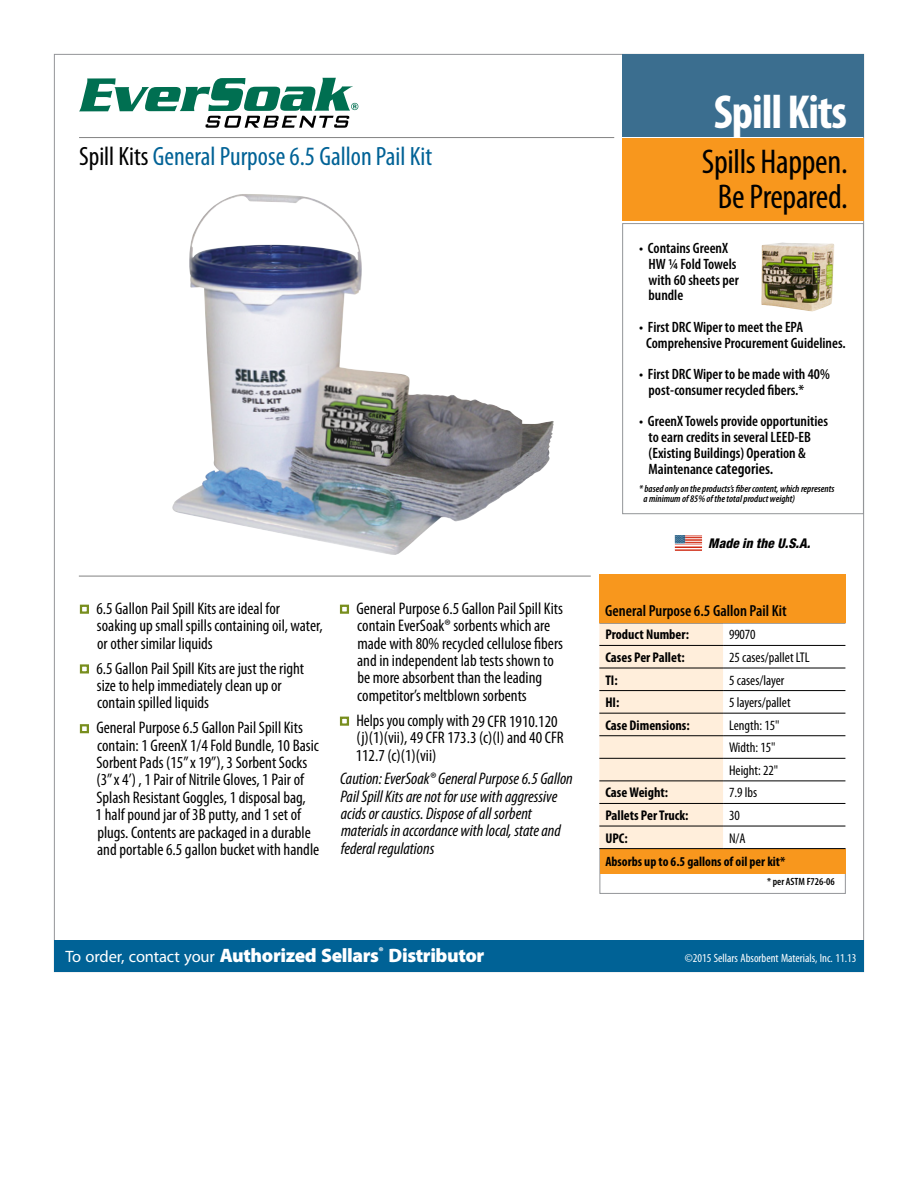
<style>
.page{position:relative;width:918px;height:1188px;background:#fff}
.page>*{position:absolute;margin:0;border:0;box-sizing:border-box;transform-origin:0 0}
.t1{font:700 condensed 48px "Myriad Pro";letter-spacing:-.025em;color:#fff}
.t2{font:condensed 34.5px/34.5px "Myriad Pro";letter-spacing:-.01em;color:#000;text-align:center}
.t3{font:condensed 26.55px "Myriad Pro";color:#006296}
.t4{font:900 19.5px "Myriad Pro";letter-spacing:-.02em;color:#fff}
.t5{font:condensed 16.8px/17.4px "Myriad Pro";color:#000}
.t6{font:italic condensed 16.8px/17.4px "Myriad Pro";color:#000}
.t7{font:600 condensed 16.05px "Myriad Pro";color:#000}
.t8{font:600 condensed 15px/15.8px "Myriad Pro";color:#000}
.t9{font:condensed 14.1px/22.5px "Myriad Pro";color:#000}
.t10{font:700 condensed 14.1px "Myriad Pro";color:#000}
.t11{font:700 condensed 13.5px "Myriad Pro";color:#000}
.t12{font:italic 800 condensed 13.35px "Helvetica Neue";color:#000}
.t13{font:condensed 12px "Myriad Pro";color:#fff}
.t14{font:600 condensed 10.5px "Myriad Pro";color:#000}
.t15{font:italic 600 condensed 10.2px/10.5px "Myriad Pro";color:#000}
.s1{color:#000}
.s2{font-size:16.05px}
.s3{font-weight:400;font-size:16.5px}
</style>
<div class="page">
<div style="left:622px;top:54px;width:241px;height:82px;background:#3b6e8f"></div>
<div style="left:622px;top:139px;width:242px;height:82px;background:#f8971d"></div>
<hr style="left:79px;top:137px;width:535px;height:1px;background:#000">
<div style="left:600px;top:849px;width:246px;height:45px;border:1px solid #939598"></div>
<div style="left:600px;top:849px;width:246px;height:24px;background:#f8971d"></div>
<img style="left:172px;top:194px;width:382px;height:361px">
<div style="left:599px;top:624px;width:124px;height:224px;background:#ffeedb"></div>
<hr style="left:599px;top:623px;width:124px;height:1px;background:#000">
<hr style="left:723px;top:623px;width:122px;height:1px;background:#000">
<hr style="left:599px;top:645px;width:124px;height:1px;background:#000">
<hr style="left:723px;top:645px;width:122px;height:1px;background:#000">
<hr style="left:599px;top:668px;width:124px;height:1px;background:#000">
<hr style="left:723px;top:668px;width:122px;height:1px;background:#000">
<hr style="left:599px;top:690px;width:124px;height:1px;background:#000">
<hr style="left:723px;top:690px;width:122px;height:1px;background:#000">
<hr style="left:599px;top:713px;width:124px;height:1px;background:#000">
<hr style="left:723px;top:713px;width:122px;height:1px;background:#000">
<hr style="left:599px;top:735px;width:124px;height:1px;background:#000">
<hr style="left:723px;top:735px;width:122px;height:1px;background:#000">
<hr style="left:599px;top:758px;width:124px;height:1px;background:#000">
<hr style="left:723px;top:758px;width:122px;height:1px;background:#000">
<hr style="left:599px;top:781px;width:124px;height:1px;background:#000">
<hr style="left:723px;top:781px;width:122px;height:1px;background:#000">
<hr style="left:599px;top:803px;width:124px;height:1px;background:#000">
<hr style="left:723px;top:803px;width:122px;height:1px;background:#000">
<hr style="left:599px;top:826px;width:124px;height:1px;background:#000">
<hr style="left:723px;top:826px;width:122px;height:1px;background:#000">
<hr style="left:599px;top:848px;width:124px;height:1px;background:#000">
<hr style="left:723px;top:848px;width:122px;height:1px;background:#000">
<div style="left:599px;top:575px;width:246px;height:48px;background:#f8971d"></div>
<hr style="left:79px;top:576px;width:512px;height:1px;background:#000">
<div style="left:80px;top:605px;width:9px;height:9px;border:2px solid #788e1e"></div>
<div style="left:80px;top:664px;width:9px;height:10px;border:2px solid #788e1e"></div>
<div style="left:80px;top:724px;width:9px;height:9px;border:2px solid #788e1e"></div>
<div style="left:340px;top:605px;width:9px;height:9px;border:2px solid #788e1e"></div>
<div style="left:340px;top:717px;width:9px;height:9px;border:2px solid #788e1e"></div>
<svg style="left:674px;top:535px;width:29px;height:16px"></svg>
<div style="left:622px;top:223px;width:242px;height:291px;border:1px solid #939598"></div>
<div style="left:55px;top:940px;width:809px;height:32px;background:#006296"></div>
<img style="left:761px;top:243px;width:73px;height:69px">
<svg style="left:79px;top:78px;width:279px;height:50px"></svg>
<h3 class="t3" style="left:79px;top:140px;width:355px"><span class="s1">Spill Kits</span> General Purpose 6.5 Gallon Pail Kit</h3>
<h1 class="t1" style="left:714px;top:82px;width:135px">Spill Kits</h1>
<h2 class="t2" style="left:702px;top:144px;width:148px">Spills Happen.<br>Be Prepared.</h2>
<p class="t8" style="left:649px;top:240px;width:92px;text-indent:-9px">• Contains GreenX<br>HW ¼ Fold Towels with 60 sheets per bundle</p>
<p class="t8" style="left:646px;top:319px;width:201px;text-indent:-7px">• First DRC Wiper to meet the EPA<br>Comprehensive Procurement Guidelines.</p>
<p class="t8" style="left:649px;top:366px;width:183px;text-indent:-9px">• First DRC Wiper to be made with 40% post-consumer recycled fibers.*</p>
<p class="t8" style="left:649px;top:413px;width:181px;text-indent:-9px">• GreenX Towels provide opportunities to earn credits in several LEED-EB (Existing Buildings) Operation &amp; Maintenance <span class="s2">categories.</span></p>
<p class="t15" style="left:643px;top:483px;width:192px;text-indent:-4px">* based only on the products’s fiber content, which represents a minimum of 85% of the total product weight)</p>
<p class="t12" style="left:708px;top:535px;width:103px">Made in the U.S.A.</p>
<p class="t5" style="left:96px;top:599px;width:185px">6.5 Gallon Pail Spill Kits are ideal for</p>
<p class="t7" style="left:605px;top:600px;width:183px">General Purpose 6.5 Gallon Pail Kit</p>
<p class="t5" style="left:97px;top:617px;width:227px">soaking up small spills containing oil, water, or other similar liquids</p>
<p class="t5" style="left:96px;top:659px;width:209px">6.5 Gallon Pail Spill Kits are just the right size to help immediately clean up or contain spilled liquids</p>
<p class="t5" style="left:96px;top:719px;width:225px">General Purpose 6.5 Gallon Pail Spill Kits contain: 1 GreenX 1/4 Fold Bundle, 10 Basic Sorbent Pads (15” x 19”), 3 Sorbent Socks (3” x 4’) , 1 Pair of Nitrile Gloves, 1 Pair of Splash Resistant Goggles, 1 disposal bag,<br>1 half pound jar of 3B putty, and 1 set of plugs. Contents are packaged in a durable and portable 6.5 gallon bucket with handle</p>
<p class="t5" style="left:356px;top:599px;width:208px">General Purpose 6.5 Gallon Pail Spill Kits contain EverSoak® sorbents which are made with 80% recycled cellulose fibers and in independent lab tests shown to be more absorbent than the leading competitor’s meltblown sorbents</p>
<p class="t5" style="left:356px;top:711px;width:210px">Helps you comply with 29 CFR 1910.120 (j)(1)(vii), 49 CFR 173.3 (c)(I) and 40 CFR<br>112.7 (c)(1)(vii)</p>
<p class="t6" style="left:340px;top:770px;width:234px">Caution: EverSoak® General Purpose 6.5 Gallon Pail Spill Kits are not for use with aggressive acids or caustics. Dispose of all sorbent materials in accordance with local, state and federal regulations</p>
<p class="t10" style="left:605px;top:626px;width:85px">Product Number:</p>
<p class="t9" style="left:729px;top:623px;width:28px">99070</p>
<p class="t10" style="left:605px;top:649px;width:81px">Cases Per Pallet:</p>
<p class="t9" style="left:729px;top:646px;width:82px">25 cases/pallet LTL</p>
<p class="t10" style="left:605px;top:671px;width:14px">TI:</p>
<p class="t9" style="left:729px;top:669px;width:57px">5 cases/layer</p>
<p class="t10" style="left:605px;top:694px;width:16px">HI:</p>
<p class="t9" style="left:729px;top:691px;width:63px">5 layers/pallet</p>
<p class="t10" style="left:605px;top:716px;width:86px">Case Dimensions:</p>
<p class="t9" style="left:729px;top:714px;width:52px">Length: 15"<br>Width: 15"<br>Height: 22"</p>
<p class="t10" style="left:605px;top:784px;width:64px">Case Weight:</p>
<p class="t9" style="left:729px;top:781px;width:30px">7.9 lbs</p>
<p class="t10" style="left:605px;top:807px;width:85px">Pallets Per Truck:</p>
<p class="t9" style="left:729px;top:804px;width:12px">30</p>
<p class="t10" style="left:605px;top:829px;width:24px">UPC:</p>
<p class="t9" style="left:729px;top:827px;width:18px">N/A</p>
<p class="t11" style="left:605px;top:853px;width:181px">Absorbs up to 6.5 gallons of oil per kit*</p>
<p class="t14" style="left:767px;top:875px;width:69px">* per ASTM F726-06</p>
<p class="t4" style="left:65px;top:942px;width:421px"><span class="s3">To order, contact your</span> Authorized Sellars<sup>®</sup> Distributor</p>
<p class="t13" style="left:685px;top:951px;width:173px">©2015 Sellars Absorbent Materials, Inc. 11.13</p>
</div>
